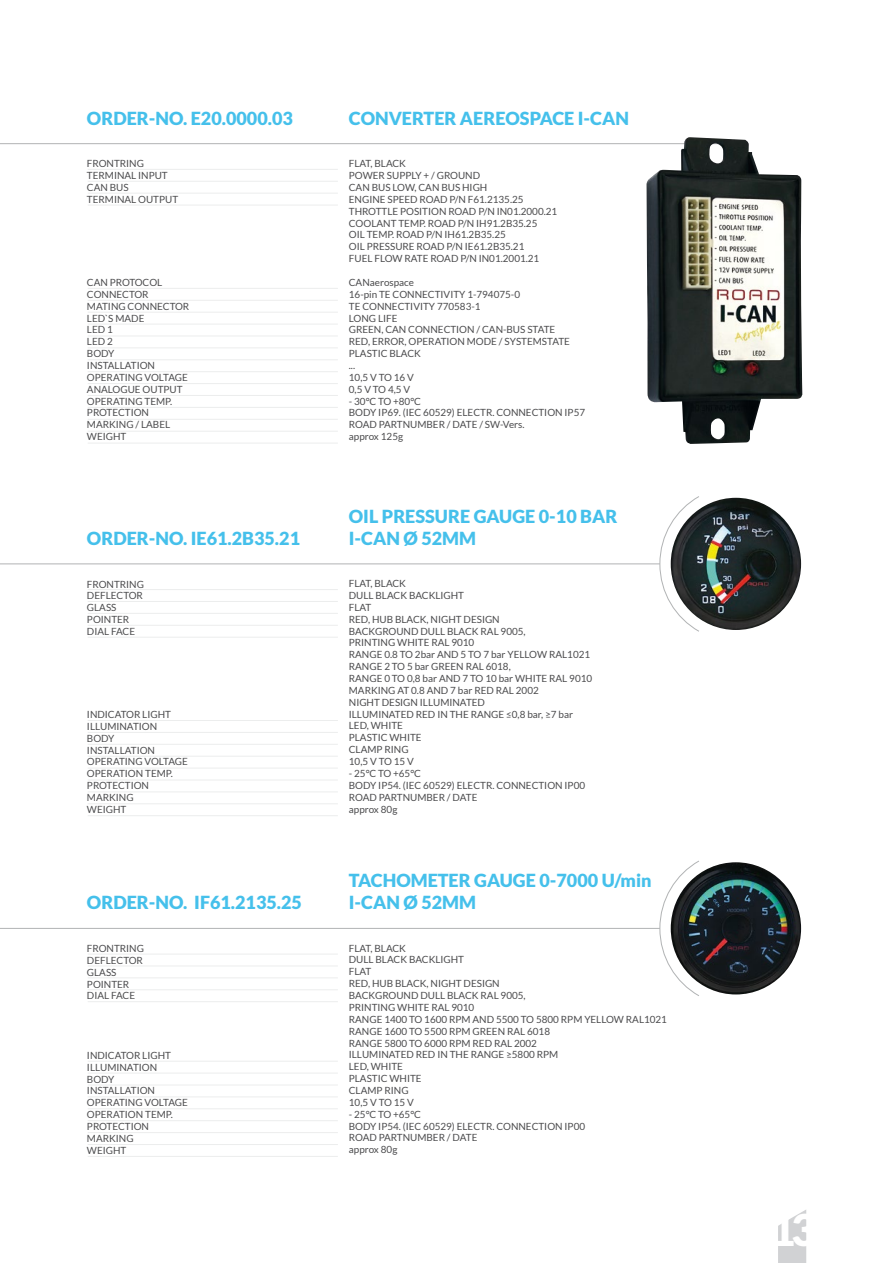
<style>
.page{position:relative;width:893px;height:1263px;background:#fff}
.page>*{position:absolute;margin:0;border:0;box-sizing:border-box;transform-origin:0 0}
.t1{font:900 43.65px "Lato";color:#fff}
.t2{font:900 18px/21.6px "Lato";color:#45c0eb}
.t3{font:9.9px/11.9px "Lato";color:#4b4b4d}
</style>
<div class="page">
<hr style="left:0;top:143px;width:720px;height:1px;background:#b1b3b4">
<hr style="left:88px;top:181px;width:250px;height:1px;background:#eceded">
<hr style="left:88px;top:169px;width:250px;height:1px;background:#eceded">
<hr style="left:88px;top:193px;width:250px;height:1px;background:#eceded">
<hr style="left:88px;top:205px;width:250px;height:1px;background:#eceded">
<hr style="left:88px;top:288px;width:250px;height:1px;background:#eceded">
<hr style="left:88px;top:300px;width:250px;height:1px;background:#eceded">
<hr style="left:88px;top:312px;width:250px;height:1px;background:#eceded">
<hr style="left:88px;top:324px;width:250px;height:1px;background:#eceded">
<hr style="left:88px;top:336px;width:250px;height:1px;background:#eceded">
<hr style="left:88px;top:347px;width:250px;height:1px;background:#eceded">
<hr style="left:88px;top:359px;width:250px;height:1px;background:#eceded">
<hr style="left:88px;top:371px;width:250px;height:1px;background:#eceded">
<hr style="left:88px;top:383px;width:250px;height:1px;background:#eceded">
<hr style="left:88px;top:395px;width:250px;height:1px;background:#eceded">
<hr style="left:88px;top:407px;width:250px;height:1px;background:#eceded">
<hr style="left:88px;top:419px;width:250px;height:1px;background:#eceded">
<hr style="left:88px;top:431px;width:250px;height:1px;background:#eceded">
<hr style="left:88px;top:443px;width:250px;height:1px;background:#eceded">
<hr style="left:0;top:563px;width:660px;height:1px;background:#b1b3b4">
<svg style="left:659px;top:496px;width:40px;height:136px"></svg>
<hr style="left:88px;top:601px;width:250px;height:1px;background:#eceded">
<hr style="left:88px;top:589px;width:250px;height:1px;background:#eceded">
<hr style="left:88px;top:613px;width:250px;height:1px;background:#eceded">
<hr style="left:88px;top:625px;width:250px;height:1px;background:#eceded">
<hr style="left:88px;top:637px;width:250px;height:1px;background:#eceded">
<hr style="left:88px;top:720px;width:250px;height:1px;background:#eceded">
<hr style="left:88px;top:732px;width:250px;height:1px;background:#eceded">
<hr style="left:88px;top:744px;width:250px;height:1px;background:#eceded">
<hr style="left:88px;top:756px;width:250px;height:1px;background:#eceded">
<hr style="left:88px;top:768px;width:250px;height:1px;background:#eceded">
<hr style="left:88px;top:780px;width:250px;height:1px;background:#eceded">
<hr style="left:88px;top:791px;width:250px;height:1px;background:#eceded">
<hr style="left:88px;top:803px;width:250px;height:1px;background:#eceded">
<hr style="left:88px;top:815px;width:250px;height:1px;background:#eceded">
<img style="left:646px;top:137px;width:157px;height:307px">
<img style="left:671px;top:498px;width:130px;height:132px">
<hr style="left:0;top:928px;width:660px;height:1px;background:#b1b3b4">
<svg style="left:659px;top:860px;width:40px;height:136px"></svg>
<hr style="left:88px;top:965px;width:250px;height:1px;background:#eceded">
<hr style="left:88px;top:954px;width:250px;height:1px;background:#eceded">
<hr style="left:88px;top:977px;width:250px;height:1px;background:#eceded">
<hr style="left:88px;top:989px;width:250px;height:1px;background:#eceded">
<hr style="left:88px;top:1001px;width:250px;height:1px;background:#eceded">
<hr style="left:88px;top:1061px;width:250px;height:1px;background:#eceded">
<hr style="left:88px;top:1073px;width:250px;height:1px;background:#eceded">
<hr style="left:88px;top:1084px;width:250px;height:1px;background:#eceded">
<hr style="left:88px;top:1096px;width:250px;height:1px;background:#eceded">
<hr style="left:88px;top:1108px;width:250px;height:1px;background:#eceded">
<hr style="left:88px;top:1120px;width:250px;height:1px;background:#eceded">
<hr style="left:88px;top:1132px;width:250px;height:1px;background:#eceded">
<hr style="left:88px;top:1144px;width:250px;height:1px;background:#eceded">
<hr style="left:88px;top:1156px;width:250px;height:1px;background:#eceded">
<svg style="left:778px;top:1210px;width:28px;height:53px"></svg>
<img style="left:671px;top:862px;width:130px;height:132px">
<h2 class="t2" style="left:87px;top:107px;width:207px">ORDER-NO. E20.0000.03</h2>
<p class="t3" style="left:87px;top:158px;width:93px">FRONTRING<br>TERMINAL INPUT<br>CAN BUS<br>TERMINAL OUTPUT</p>
<p class="t3" style="left:87px;top:276px;width:104px">CAN PROTOCOL<br>CONNECTOR<br>MATING CONNECTOR<br>LED`S MADE<br>LED 1<br>LED 2<br>BODY<br>INSTALLATION<br>OPERATING VOLTAGE<br>ANALOGUE OUTPUT<br>OPERATING TEMP.<br>PROTECTION<br>MARKING / LABEL<br>WEIGHT</p>
<h2 class="t2" style="left:87px;top:527px;width:215px">ORDER-NO. IE61.2B35.21</h2>
<p class="t3" style="left:87px;top:578px;width:59px">FRONTRING<br>DEFLECTOR<br>GLASS<br>POINTER<br>DIAL FACE</p>
<p class="t3" style="left:87px;top:708px;width:102px">INDICATOR LIGHT<br>ILLUMINATION<br>BODY<br>INSTALLATION<br>OPERATING VOLTAGE<br>OPERATION TEMP.<br>PROTECTION<br>MARKING<br>WEIGHT</p>
<h2 class="t2" style="left:87px;top:892px;width:217px">ORDER-NO. IF61.2135.25</h2>
<p class="t3" style="left:87px;top:942px;width:59px">FRONTRING<br>DEFLECTOR<br>GLASS<br>POINTER<br>DIAL FACE</p>
<p class="t3" style="left:87px;top:1049px;width:102px">INDICATOR LIGHT<br>ILLUMINATION<br>BODY<br>INSTALLATION<br>OPERATING VOLTAGE<br>OPERATION TEMP.<br>PROTECTION<br>MARKING<br>WEIGHT</p>
<h2 class="t2" style="left:349px;top:107px;width:282px">CONVERTER AEREOSPACE I-CAN</h2>
<p class="t3" style="left:349px;top:158px;width:210px">FLAT, BLACK<br>POWER SUPPLY + / GROUND<br>CAN BUS LOW, CAN BUS HIGH<br>ENGINE SPEED ROAD P/N F61.2135.25<br>THROTTLE POSITION ROAD P/N IN01.2000.21<br>COOLANT TEMP. ROAD P/N IH91.2B35.25<br>OIL TEMP. ROAD P/N IH61.2B35.25<br>OIL PRESSURE ROAD P/N IE61.2B35.21<br>FUEL FLOW RATE ROAD P/N IN01.2001.21</p>
<p class="t3" style="left:349px;top:276px;width:223px">CANaerospace<br>16-pin TE CONNECTIVITY 1-794075-0<br>TE CONNECTIVITY 770583-1<br>LONG LIFE<br>GREEN, CAN CONNECTION / CAN-BUS STATE<br>RED, ERROR, OPERATION MODE / SYSTEMSTATE<br>PLASTIC BLACK<br>...<br>10,5 V TO 16 V<br>0,5 V TO 4,5 V</p>
<p class="t3" style="left:349px;top:395px;width:238px">- 30°C TO +80°C<br>BODY IP69. (IEC 60529) ELECTR. CONNECTION IP57<br>ROAD PARTNUMBER / DATE / SW-Vers.<br>approx 125g</p>
<h2 class="t2" style="left:349px;top:505px;width:270px">OIL PRESSURE GAUGE 0-10 BAR<br>I-CAN Ø 52MM</h2>
<p class="t3" style="left:349px;top:577px;width:245px">FLAT, BLACK<br>DULL BLACK BACKLIGHT<br>FLAT<br>RED, HUB BLACK, NIGHT DESIGN<br>BACKGROUND DULL BLACK RAL 9005,<br>PRINTING WHITE RAL 9010<br>RANGE 0.8 TO 2bar AND 5 TO 7 bar YELLOW RAL1021<br>RANGE 2 TO 5 bar GREEN RAL 6018,<br>RANGE 0 TO 0,8 bar AND 7 TO 10 bar WHITE RAL 9010<br>MARKING AT 0.8 AND 7 bar RED RAL 2002<br>NIGHT DESIGN ILLUMINATED<br>ILLUMINATED RED IN THE RANGE ≤0,8 bar, ≥7 bar<br>LED, WHITE<br>PLASTIC WHITE<br>CLAMP RING<br>10,5 V TO 15 V</p>
<p class="t3" style="left:349px;top:767px;width:238px">- 25°C TO +65°C<br>BODY IP54. (IEC 60529) ELECTR. CONNECTION IP00<br>ROAD PARTNUMBER / DATE<br>approx 80g</p>
<h2 class="t2" style="left:349px;top:870px;width:304px">TACHOMETER GAUGE 0-7000 U/min<br>I-CAN Ø 52MM</h2>
<p class="t3" style="left:349px;top:942px;width:320px">FLAT, BLACK<br>DULL BLACK BACKLIGHT<br>FLAT<br>RED, HUB BLACK, NIGHT DESIGN<br>BACKGROUND DULL BLACK RAL 9005,<br>PRINTING WHITE RAL 9010<br>RANGE 1400 TO 1600 RPM AND 5500 TO 5800 RPM YELLOW RAL1021<br>RANGE 1600 TO 5500 RPM GREEN RAL 6018<br>RANGE 5800 TO 6000 RPM RED RAL 2002<br>ILLUMINATED RED IN THE RANGE ≥5800 RPM<br>LED, WHITE<br>PLASTIC WHITE<br>CLAMP RING<br>10,5 V TO 15 V</p>
<p class="t3" style="left:349px;top:1108px;width:238px">- 25°C TO +65°C<br>BODY IP54. (IEC 60529) ELECTR. CONNECTION IP00<br>ROAD PARTNUMBER / DATE<br>approx 80g</p>
<h1 class="t1" style="left:770px;top:1204px;width:48px">13</h1>
</div>
